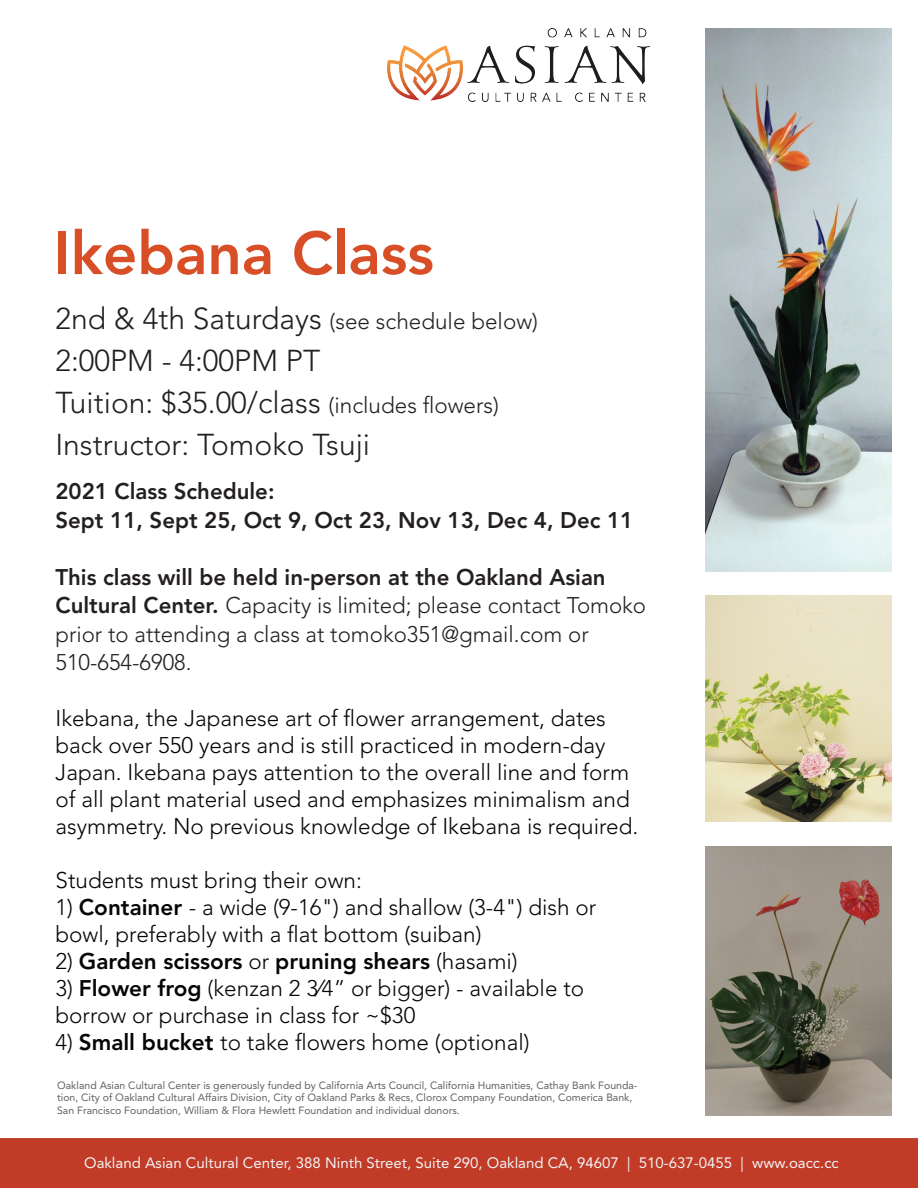
<style>
.page{position:relative;width:918px;height:1188px;background:#fff}
.page>*{position:absolute;margin:0;border:0;box-sizing:border-box;transform-origin:0 0}
.t1{font:800 60px "Avenir LT Std";color:#d84e26}
.t2{font:300 30px/42px "Avenir LT Std";color:#231f20}
.t3{font:300 22.5px/27px "Avenir LT Std";color:#050504}
.t4{font:300 22.5px/28.5px "Avenir LT Std";color:#231f20}
.t5{font:800 22.5px/28.5px "Avenir LT Std";color:#231f20}
.t6{font:800 22.5px "Avenir LT Std";color:#050504}
.t7{font:15px "Avenir LT Std";color:#f2f3f4}
.t8{font:10.5px/12.6px "Avenir LT Std";color:#645f5e}
.s1{font-size:30px}
.s2{font-size:22.5px}
.s3{font-weight:800}
.s4{font-weight:300}
</style>
<div class="page">
<img style="left:705px;top:28px;width:186px;height:543px">
<img style="left:705px;top:596px;width:186px;height:226px">
<img style="left:705px;top:846px;width:186px;height:270px">
<div style="left:0;top:1139px;width:918px;height:49px;background:#c13b27"></div>
<img style="left:388px;top:28px;width:261px;height:73px">
<h1 class="t1" style="left:54px;top:218px;width:381px">Ikebana Class</h1>
<p class="t4" style="left:56px;top:307px;width:484px"><span class="s1">2nd &amp; 4th Saturdays</span> (see schedule below)</p>
<h2 class="t2" style="left:56px;top:339px;width:445px">2:00PM - 4:00PM PT<br>Tuition: $35.00/class <span class="s2">(includes flowers)<br></span>Instructor: Tomoko Tsuji</h2>
<p class="t5" style="left:56px;top:477px;width:579px">2021 Class Schedule:<br>Sept 11, Sept 25, Oct 9, Oct 23, Nov 13, Dec 4, Dec 11</p>
<p class="t4" style="left:56px;top:563px;width:592px"><span class="s3">This class will be held in-person at the Oakland Asian Cultural Center.</span> Capacity is limited; please contact Tomoko prior to attending a class at tomoko351@gmail.com or 510-654-6908.</p>
<p class="t3" style="left:56px;top:704px;width:584px">Ikebana, the Japanese art of flower arrangement, dates back over 550 years and is still practiced in modern-day Japan. Ikebana pays attention to the overall line and form of all plant material used and emphasizes minimalism and asymmetry. No previous knowledge of Ikebana is required.</p>
<p class="t3" style="left:56px;top:866px;width:308px">Students must bring their own:</p>
<p class="t3" style="left:56px;top:893px;width:542px">1) <span class="s3">Container</span> - a wide (9-16") and shallow (3-4") dish or bowl, preferably with a flat bottom (suiban)</p>
<p class="t6" style="left:56px;top:947px;width:464px"><span class="s4">2)</span> Garden scissors <span class="s4">or</span> pruning shears <span class="s4">(hasami)</span></p>
<p class="t3" style="left:56px;top:974px;width:530px">3) <span class="s3">Flower frog</span> (kenzan 2 3⁄4” or bigger) - available to borrow or purchase in class for ~$30</p>
<p class="t3" style="left:56px;top:1028px;width:476px">4) <span class="s3">Small bucket</span> to take flowers home (optional)</p>
<p class="t8" style="left:57px;top:1079px;width:582px">Oakland Asian Cultural Center is generously funded by California Arts Council, California Humanities, Cathay Bank Founda&shy;tion, City of Oakland Cultural Affairs Division, City of Oakland Parks &amp; Recs, Clorox Company Foundation, Comerica Bank,<br>San Francisco Foundation, William &amp; Flora Hewlett Foundation and individual donors.</p>
<p class="t7" style="left:84px;top:1154px;width:756px">Oakland Asian Cultural Center, 388 Ninth Street, Suite 290, Oakland CA, 94607 | 510-637-0455 | www.oacc.cc</p>
</div>
